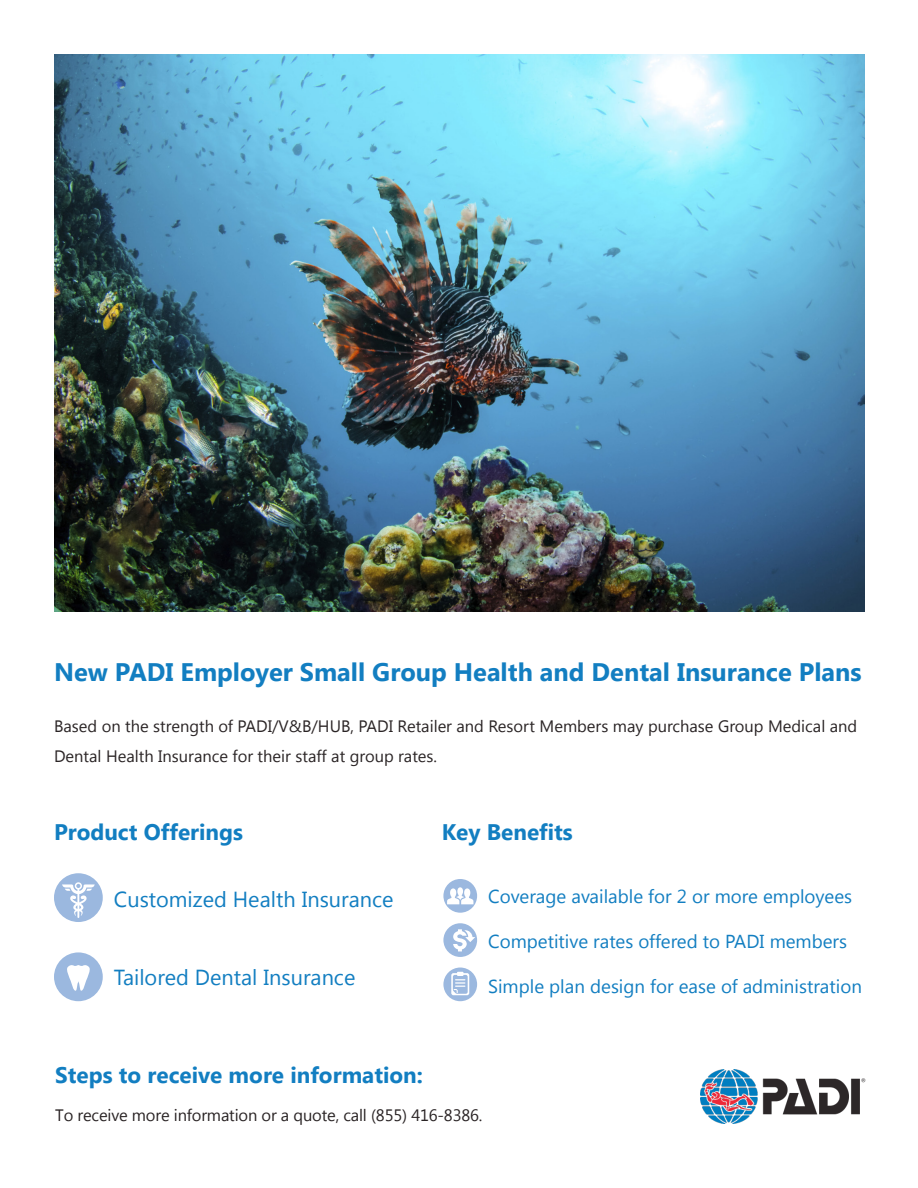
<style>
.page{position:relative;width:918px;height:1188px;background:#fff}
.page>*{position:absolute;margin:0;border:0;box-sizing:border-box;transform-origin:0 0}
.t1{font:700 25.35px "Segoe UI";color:#127ec1}
.t2{font:700 22.5px "Segoe UI";color:#127ec1}
.t3{font:21.75px "Segoe UI";color:#127ec1}
.t4{font:18.75px "Segoe UI";color:#127ec1}
.t5{font:16.5px/30px "Segoe UI";color:#2a2425}
</style>
<div class="page">
<img style="left:700px;top:1069px;width:166px;height:55px">
<img style="left:54px;top:54px;width:811px;height:558px">
<div style="left:54px;top:873px;width:49px;height:49px;background:#9bb8df;border-radius:50%"></div>
<svg style="left:62px;top:882px;width:33px;height:36px"></svg>
<div style="left:54px;top:952px;width:49px;height:49px;background:#9bb8df;border-radius:50%"></div>
<svg style="left:67px;top:965px;width:23px;height:26px"></svg>
<svg style="left:443px;top:879px;width:34px;height:34px"></svg>
<svg style="left:447px;top:887px;width:26px;height:17px"></svg>
<div style="left:443px;top:923px;width:34px;height:34px;background:#9bb8df;border-radius:50%"></div>
<svg style="left:453px;top:929px;width:22px;height:22px"></svg>
<div style="left:443px;top:968px;width:34px;height:33px;background:#9bb8df;border-radius:50%"></div>
<svg style="left:451px;top:972px;width:18px;height:23px"></svg>
<p class="t1" style="left:54px;top:654px;width:809px">New PADI Employer Small Group Health and Dental Insurance Plans</p>
<p class="t5" style="left:54px;top:711px;width:805px">Based on the strength of PADI/V&amp;B/HUB, PADI Retailer and Resort Members may purchase Group Medical and<br>Dental Health Insurance for their staff at group rates.</p>
<p class="t2" style="left:54px;top:816px;width:191px">Product Offerings</p>
<p class="t3" style="left:114px;top:884px;width:281px">Customized Health Insurance</p>
<p class="t3" style="left:114px;top:962px;width:243px">Tailored Dental Insurance</p>
<p class="t2" style="left:442px;top:816px;width:132px">Key Benefits</p>
<p class="t4" style="left:488px;top:883px;width:365px">Coverage available for 2 or more employees</p>
<p class="t4" style="left:488px;top:928px;width:361px">Competitive rates offered to PADI members</p>
<p class="t4" style="left:488px;top:973px;width:375px">Simple plan design for ease of administration</p>
<p class="t2" style="left:55px;top:1059px;width:369px">Steps to receive more information:</p>
<p class="t5" style="left:55px;top:1099px;width:429px">To receive more information or a quote, call (855) 416-8386.</p>
</div>
